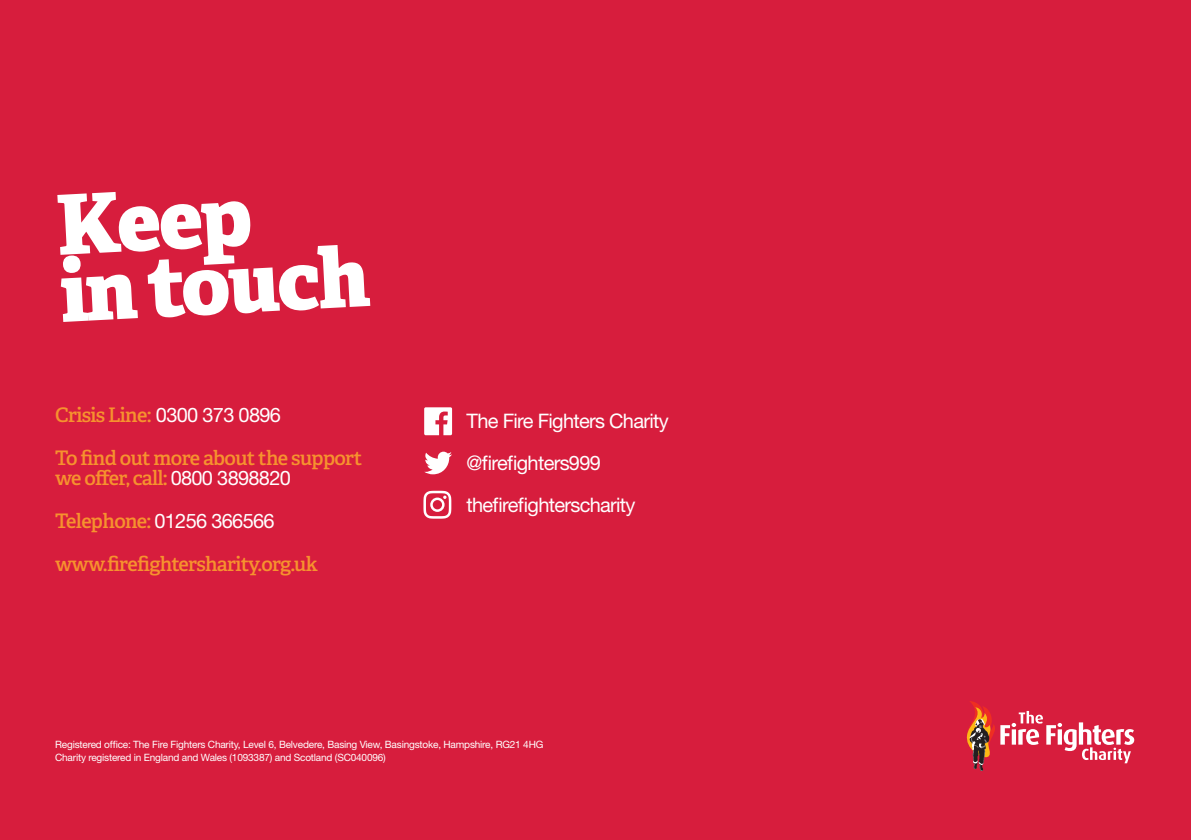
<style>
.page{position:relative;width:1191px;height:840px;background:#fff}
.page>*{position:absolute;margin:0;border:0;box-sizing:border-box;transform-origin:0 0}
.t1{font:800 82.8px/67.2px "Adelle Basic";color:#fff}
.t2{font:600 20px/42.6px "Adelle Basic";letter-spacing:-.035em;color:#f6922e}
.t3{font:20px/41.6px "Helvetica Neue LT Pro";letter-spacing:-.035em;color:#fff}
.t4{font:10px/12px "Helvetica Neue LT Pro";letter-spacing:-.02em;color:#fff}
.s1{font-family:"Helvetica Neue LT Pro";font-weight:400;color:#fff}
.s2{font-family:"Adelle Basic";font-weight:600;color:#f6922e}
</style>
<div class="page">
<div style="left:0;top:0;width:1191px;height:839px;background:#d71d3d"></div>
<svg style="left:424px;top:407px;width:28px;height:28px"></svg>
<svg style="left:424px;top:451px;width:28px;height:23px"></svg>
<svg style="left:423px;top:490px;width:28px;height:28px"></svg>
<svg style="left:967px;top:701px;width:167px;height:69px"></svg>
<h1 class="t1" style="left:55px;top:192px;width:311px;rotate:-3deg">Keep<br>in touch</h1>
<h2 class="t2" style="left:55px;top:394px;width:308px">Crisis Line: <span class="s1">0300 373 0896<br></span>To find out more about the support</h2>
<h2 class="t2" style="left:55px;top:456px;width:237px">we offer, call: <span class="s1">0800 3898820</span></h2>
<h2 class="t3" style="left:55px;top:499px;width:221px"><span class="s2">Telephone:</span> 01256 366566</h2>
<h2 class="t2" style="left:55px;top:542px;width:264px">www.firefightersharity.org.uk</h2>
<h2 class="t3" style="left:466px;top:400px;width:204px">The Fire Fighters Charity @firefighters999 thefirefighterscharity</h2>
<p class="t4" style="left:55px;top:738px;width:490px">Registered office: The Fire Fighters Charity, Level 6, Belvedere, Basing View, Basingstoke, Hampshire, RG21 4HG<br>Charity registered in England and Wales (1093387) and Scotland (SC040096)</p>
</div>
